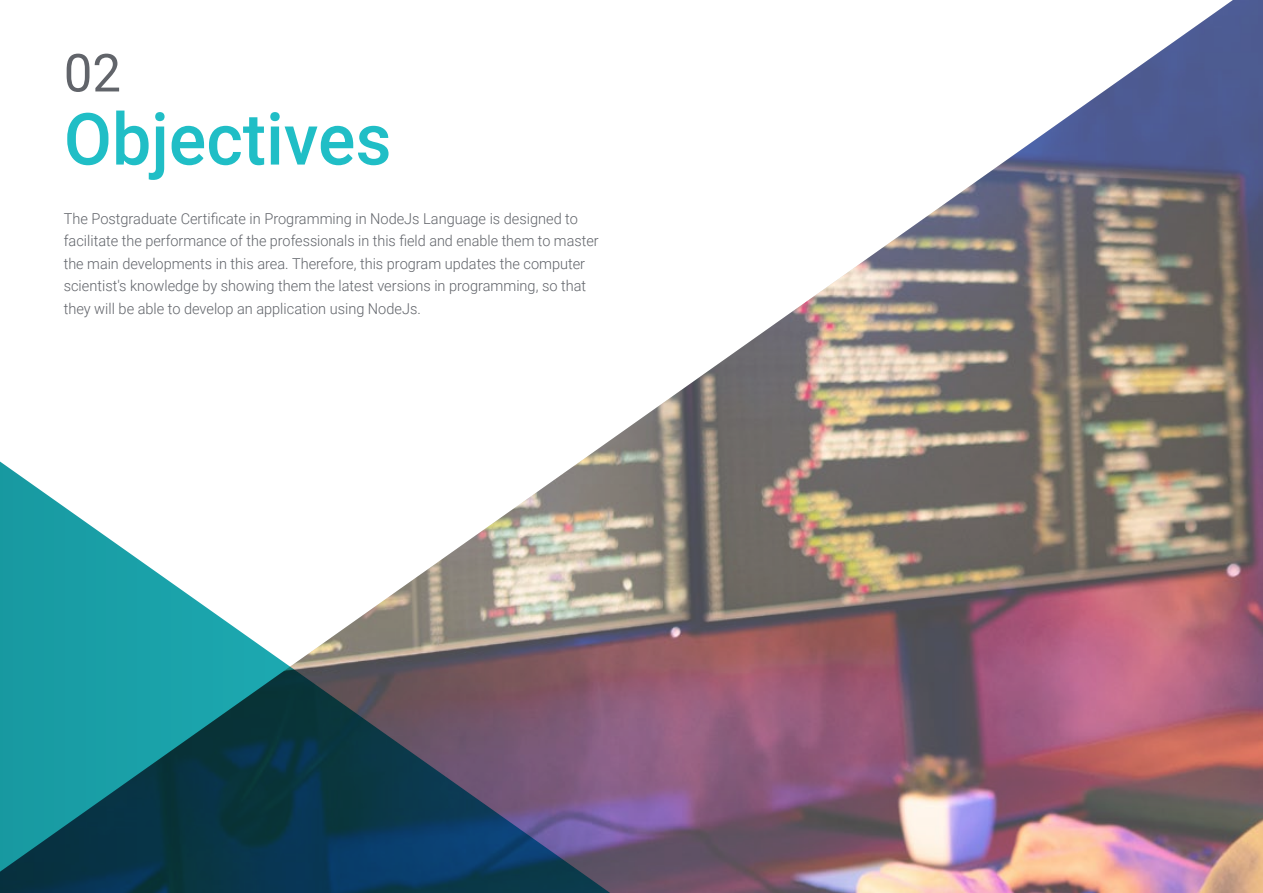
<style>
.page{position:relative;width:1263px;height:893px;background:#fff}
.page>*{position:absolute;margin:0;border:0;box-sizing:border-box;transform-origin:0 0}
.t1{font:500 72px "Roboto";color:#20bec6}
.t2{font:52.5px "Roboto";color:#61646a}
.t3{font:300 15px/22.5px "Roboto";color:#61646a}
</style>
<div class="page">
<img style="left:602px;top:0;width:661px;height:893px">
<svg style="left:0;top:446px;width:640px;height:447px"></svg>
<h2 class="t2" style="left:64px;top:36px;width:59px">02</h2>
<h1 class="t1" style="left:64px;top:89px;width:329px">Objectives</h1>
<p class="t3" style="left:64px;top:207px;width:536px">The Postgraduate Certificate in Programming in NodeJs Language is designed to facilitate the performance of the professionals in this field and enable them to master the main developments in this area. Therefore, this program updates the computer scientist's knowledge by showing them the latest versions in programming, so that they will be able to develop an application using NodeJs.</p>
</div>
